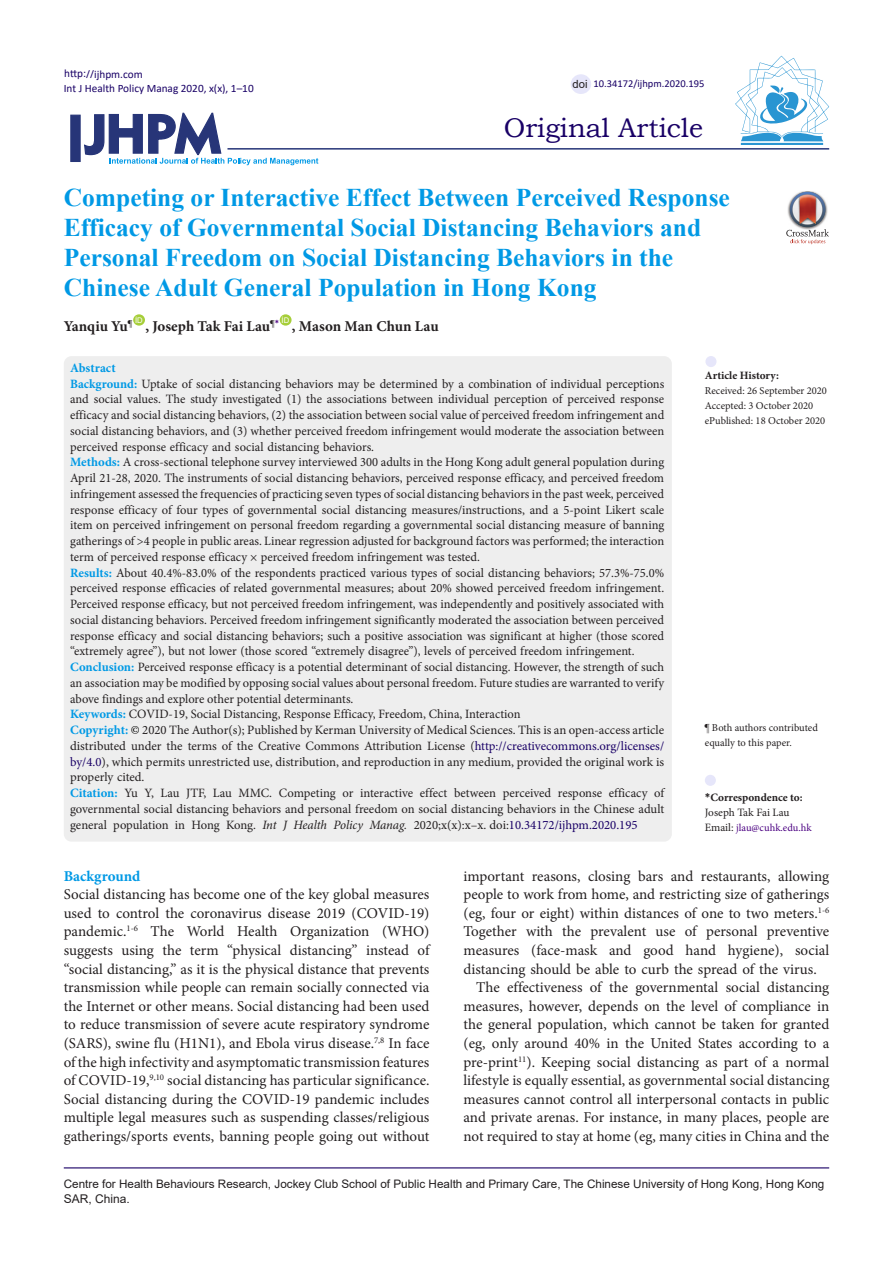
<style>
.page{position:relative;width:893px;height:1263px;background:#fff}
.page>*{position:absolute;margin:0;border:0;box-sizing:border-box;transform-origin:0 0}
.t1{font:27px "Bookman Old Style";color:#190066}
.Default{font:700 25.5px/30px "Times New Roman";color:#0099e5}
.t2{font:15px/18.6px "Minion Pro";color:#231f20;text-align:justify}
.Default-2{font:700 15px "Minion Pro";letter-spacing:-.005em;color:#231f20}
.t3{font:700 15px "Minion Pro";color:#0099e5}
.Default-3{font:12.75px/15.8px "Minion Pro";color:#231f20;text-align:justify}
.Default-4{font:700 12.75px "Minion Pro";color:#0099e5}
.t4{font:12px "Arial";color:#231f20}
.t5{font:11.7px "Arial";color:#231f20}
.t6{font:11.25px "Calibri";color:#190066}
.t7{font:700 11.25px "Minion Pro";color:#231f20}
.t8{font:11.25px "Minion Pro";letter-spacing:-.005em;color:#231f20}
.t9{font:11.25px "Arial";color:#231f20}
.t10{font:10.5px/15px "Minion Pro";color:#231f20}
.t11{font:10.5px "Calibri";color:#190066}
.t12{font:10.5px "Minion Pro";letter-spacing:.005em;color:#4b0082}
.t13{font:7.8px "Arial";color:#fff}
.s1{font-weight:700;color:#0099e5}
.s2{color:#000}
.s3{color:#190066}
.s4{font-style:italic}
.s5{font-family:"Calibri"}
.s6{font-family:"Times New Roman"}
.s7{font-size:11.25px;color:#231f20}
</style>
<div class="page">
<svg style="left:84px;top:112px;width:234px;height:53px"></svg>
<div style="left:70px;top:115px;width:11px;height:47px;background:#273578;border:1px solid #273578"></div>
<div style="left:133px;top:314px;width:12px;height:12px;background:#a6ce39;border-radius:50%"></div>
<div style="left:280px;top:314px;width:12px;height:12px;background:#a6ce39;border-radius:50%"></div>
<hr style="left:227px;top:148px;width:602px;height:2px;background:#273578">
<div style="left:64px;top:356px;width:608px;height:486px;background:#eee;border-radius:8px"></div>
<div style="left:705px;top:775px;width:11px;height:11px;background:#e6e6fa;border-radius:50%"></div>
<div style="left:705px;top:356px;width:11px;height:11px;background:#e6e6fa;border-radius:50%"></div>
<hr style="left:64px;top:1167px;width:765px;height:1px;background:#190066">
<hr style="left:741px;top:143px;width:82px;height:2px;background:#2995d2">
<svg style="left:735px;top:56px;width:94px;height:85px"></svg>
<div style="left:571px;top:74px;width:20px;height:20px;background:#e6e6fa;border-radius:50%"></div>
<img style="left:801px;top:191px;width:13px;height:1px">
<svg style="left:786px;top:192px;width:43px;height:52px"></svg>
<p class="t6" style="left:64px;top:66px;width:80px">http://ijhpm.com</p>
<p class="t6" style="left:64px;top:81px;width:191px">Int J Health Policy Manag 2020, x(x), 1–10</p>
<p class="t9" style="left:573px;top:76px;width:17px">doi</p>
<p class="t11" style="left:593px;top:76px;width:112px">10.34172/ijhpm.2020.195</p>
<p class="t1" style="left:504px;top:110px;width:201px">Original Article</p>
<p class="Default" style="left:64px;top:182px;width:668px">Competing or Interactive Effect Between Perceived Response Efficacy of Governmental Social Distancing Behaviors and Personal Freedom on Social Distancing Behaviors in the Chinese Adult General Population in Hong Kong</p>
<p class="Default-2" style="left:64px;top:316px;width:70px">Yanqiu Yu<sup>¶</sup></p>
<p class="t13" style="left:135px;top:315px;width:9px">ID</p>
<p class="Default-2" style="left:145px;top:316px;width:135px">, Joseph Tak Fai Lau<sup>¶</sup><sup>*</sup></p>
<p class="t13" style="left:282px;top:315px;width:9px">ID</p>
<p class="Default-2" style="left:292px;top:316px;width:148px">, Mason Man Chun Lau</p>
<p class="Default-4" style="left:70px;top:359px;width:47px">Abstract</p>
<p class="Default-3" style="left:70px;top:376px;width:596px"><span class="s1">Background:</span> Uptake of social distancing behaviors may be determined by a combination of individual perceptions and social values. The study investigated (1) the associations between individual perception of perceived response efficacy and social distancing behaviors, (2) the association between social value of perceived freedom infringement and social distancing behaviors, and (3) whether perceived freedom infringement would moderate the association between perceived response efficacy and social distancing behaviors.</p>
<p class="Default-3" style="left:70px;top:454px;width:596px"><span class="s1">Methods:</span> A cross-sectional telephone survey interviewed 300 adults in the Hong Kong adult general population during April 21-28, 2020. The instruments of social distancing behaviors, perceived response efficacy, and perceived freedom infringement assessed the frequencies of practicing seven types of social distancing behaviors in the past week, perceived response efficacy of four types of governmental social distancing measures/instructions, and a 5-point Likert scale item on perceived infringement on personal freedom regarding a governmental social distancing measure of banning gatherings of &gt;4 people in public areas. Linear regression adjusted for background factors was performed; the interaction term of perceived response efficacy × perceived freedom infringement was tested.</p>
<p class="Default-3" style="left:70px;top:565px;width:596px"><span class="s1">Results:</span> About 40.4%-83.0% of the respondents practiced various types of social distancing behaviors; 57.3%-75.0% perceived response efficacies of related governmental measures; about 20% showed perceived freedom infringement.<br>Perceived response efficacy, but not perceived freedom infringement, was independently and positively associated with social distancing behaviors. Perceived freedom infringement significantly moderated the association between perceived response efficacy and social distancing behaviors; such a positive association was significant at higher (those scored “extremely agree”), but not lower (those scored “extremely disagree”), levels of perceived freedom infringement.</p>
<p class="Default-3" style="left:70px;top:659px;width:596px"><span class="s1">Conclusion:</span> Perceived response efficacy is a potential determinant of social distancing. However, the strength of such an association may be modified by opposing social values about personal freedom. Future studies are warranted to verify above findings and explore other potential determinants.</p>
<p class="Default-3" style="left:70px;top:706px;width:452px"><span class="s1">Keywords:</span> COVID-19, Social Distancing, Response Efficacy, Freedom, China, Interaction</p>
<p class="Default-3" style="left:70px;top:722px;width:596px"><span class="s1">Copyright:</span> <span class="s2">©</span> 2020 The Author(s); Published by Kerman University of Medical Sciences. This is an open-access article distributed under the terms of the Creative Commons Attribution License (<span class="s3">http://creativecommons.org/licenses/ by/4.0</span>), which permits unrestricted use, distribution, and reproduction in any medium, provided the original work is properly cited.</p>
<p class="Default-3" style="left:70px;top:785px;width:596px"><span class="s1">Citation:</span> Yu Y, Lau JTF, Lau MMC. Competing or interactive effect between perceived response efficacy of governmental social distancing behaviors and personal freedom on social distancing behaviors in the Chinese adult general population in Hong Kong. <span class="s4">Int J Health Policy Manag.</span> 2020;x(x):x–x. doi:<span class="s3">10.34172/ijhpm.2020.195</span></p>
<p class="t7" style="left:705px;top:789px;width:99px"><span class="s5">*</span>Correspondence to:</p>
<p class="t7" style="left:705px;top:367px;width:76px">Article History:</p>
<p class="t10" style="left:705px;top:383px;width:124px">Received: 26 September 2020</p>
<p class="t10" style="left:705px;top:398px;width:110px">Accepted: 3 October 2020</p>
<p class="t10" style="left:705px;top:413px;width:122px">ePublished: 18 October 2020</p>
<p class="t10" style="left:705px;top:720px;width:115px"><span class="s6">¶</span> Both authors contributed equally to this paper.</p>
<p class="t8" style="left:705px;top:805px;width:86px">Joseph Tak Fai Lau</p>
<p class="t12" style="left:705px;top:820px;width:108px"><span class="s7">Email:</span> jlau@cuhk.edu.hk</p>
<p class="t3" style="left:64px;top:865px;width:78px">Background</p>
<p class="t2" style="left:64px;top:885px;width:367px">Social distancing has become one of the key global measures used to control the coronavirus disease 2019 (COVID-19) pandemic.<sup>1-6</sup> The World Health Organization (WHO) suggests using the term “physical distancing” instead of “social distancing,” as it is the physical distance that prevents transmission while people can remain socially connected via the Internet or other means. Social distancing had been used to reduce transmission of severe acute respiratory syndrome (SARS), swine flu (H1N1), and Ebola virus disease.<sup>7,8</sup> In face of the high infectivity and asymptomatic transmission features of COVID-19,<sup>9,10</sup> social distancing has particular significance.<br>Social distancing during the COVID-19 pandemic includes multiple legal measures such as suspending classes/religious gatherings/sports events, banning people going out without</p>
<p class="t2" style="left:463px;top:866px;width:367px">important reasons, closing bars and restaurants, allowing people to work from home, and restricting size of gatherings (eg, four or eight) within distances of one to two meters.<sup>1-6<br></sup>Together with the prevalent use of personal preventive measures (face-mask and good hand hygiene), social distancing should be able to curb the spread of the virus.</p>
<p class="t2" style="left:463px;top:978px;width:367px;text-indent:13px">The effectiveness of the governmental social distancing measures, however, depends on the level of compliance in the general population, which cannot be taken for granted (eg, only around 40% in the United States according to a pre-print<sup>11</sup>). Keeping social distancing as part of a normal lifestyle is equally essential, as governmental social distancing measures cannot control all interpersonal contacts in public and private arenas. For instance, in many places, people are not required to stay at home (eg, many cities in China and the</p>
<p class="t5" style="left:64px;top:1176px;width:762px">Centre for Health Behaviours Research, Jockey Club School of Public Health and Primary Care, The Chinese University of Hong Kong, Hong Kong</p>
<p class="t4" style="left:64px;top:1190px;width:68px">SAR, China.</p>
</div>
